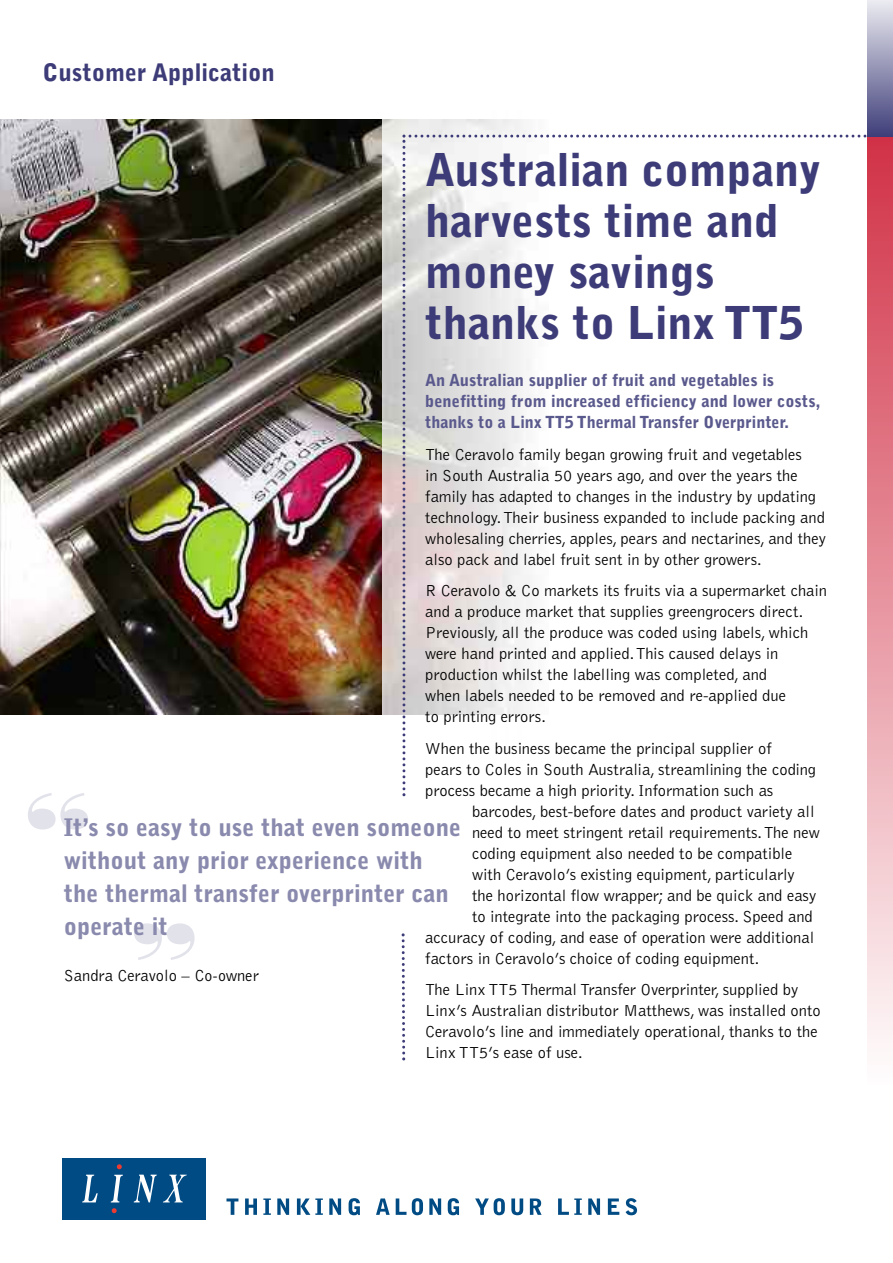
<style>
.page{position:relative;width:893px;height:1263px;background:#fff}
.page>*{position:absolute;margin:0;border:0;box-sizing:border-box;transform-origin:0 0}
.t1{font:90px "Bodoni Poster";color:#e2e2eb}
.t2{font:900 45px/51px "Bell Gothic";color:#3d3c78}
.t3{font:900 24px/33px "Bell Gothic";color:#8a8aae}
.t4{font:900 24px "Bell Gothic";color:#3d3c78}
.t5{font:300 16.5px/21px "Bell Gothic";color:#000}
.t6{font:900 16.5px/21px "Bell Gothic";color:#5a598d}
.s1{font-family:"Bell Gothic BT";font-weight:400}
</style>
<div class="page">
<img style="left:0;top:119px;width:383px;height:595px">
<img style="left:383px;top:119px;width:166px;height:595px">
<svg style="left:402px;top:135px;width:465px;height:661px"></svg>
<svg style="left:867px;top:136px;width:26px;height:907px;background:#e6929d"></svg>
<div style="left:867px;top:0;width:26px;height:136px;background:linear-gradient(to bottom,#ececf2,#41407b)"></div>
<div style="left:62px;top:1158px;width:144px;height:61px;background:#004b84"></div>
<svg style="left:82px;top:1175px;width:16px;height:27px"></svg>
<svg style="left:111px;top:1175px;width:12px;height:27px"></svg>
<svg style="left:134px;top:1174px;width:23px;height:28px"></svg>
<svg style="left:163px;top:1175px;width:24px;height:27px"></svg>
<svg style="left:117px;top:1164px;width:5px;height:5px"></svg>
<svg style="left:112px;top:1208px;width:5px;height:5px"></svg>
<svg style="left:226px;top:1198px;width:12px;height:17px"></svg>
<svg style="left:245px;top:1198px;width:12px;height:17px"></svg>
<svg style="left:263px;top:1198px;width:8px;height:17px"></svg>
<svg style="left:277px;top:1198px;width:12px;height:17px"></svg>
<svg style="left:297px;top:1198px;width:26px;height:17px"></svg>
<svg style="left:329px;top:1198px;width:12px;height:17px"></svg>
<svg style="left:349px;top:1198px;width:11px;height:17px"></svg>
<svg style="left:376px;top:1198px;width:14px;height:17px"></svg>
<svg style="left:396px;top:1198px;width:10px;height:17px"></svg>
<svg style="left:412px;top:1198px;width:11px;height:17px"></svg>
<svg style="left:429px;top:1198px;width:12px;height:17px"></svg>
<svg style="left:448px;top:1198px;width:11px;height:17px"></svg>
<svg style="left:475px;top:1198px;width:30px;height:17px"></svg>
<svg style="left:511px;top:1198px;width:12px;height:17px"></svg>
<svg style="left:530px;top:1198px;width:12px;height:17px"></svg>
<svg style="left:558px;top:1198px;width:24px;height:17px"></svg>
<svg style="left:588px;top:1198px;width:12px;height:17px"></svg>
<svg style="left:608px;top:1198px;width:11px;height:17px"></svg>
<svg style="left:626px;top:1198px;width:11px;height:17px"></svg>
<svg style="left:401px;top:933px;width:5px;height:127px"></svg>
<h3 class="t4" style="left:43px;top:64px;width:234px">Customer Application</h3>
<h2 class="t2" style="left:425px;top:148px;width:398px">Australian company harvests time and money savings thanks to Linx TT5</h2>
<p class="t6" style="left:425px;top:371px;width:397px">An Australian supplier of fruit and vegetables is benefitting from increased efficiency and lower costs, thanks to a Linx TT5 Thermal Transfer Overprinter.</p>
<p class="t5" style="left:425px;top:445px;width:402px">The Ceravolo family began growing fruit and vegetables<br>in South Australia 50 years ago, and over the years the family has adapted to changes in the industry by updating technology.Their business expanded to include packing and wholesaling cherries, apples, pears and nectarines, and they also pack and label fruit sent in by other growers.</p>
<p class="t5" style="left:425px;top:581px;width:403px">R Ceravolo &amp; Co markets its fruits via a supermarket chain and a produce market that supplies greengrocers direct.<br>Previously, all the produce was coded using labels, which were hand printed and applied.This caused delays in production whilst the labelling was completed, and<br>when labels needed to be removed and re-applied due<br>to printing errors.</p>
<p class="t5" style="left:425px;top:739px;width:392px">When the business became the principal supplier of<br>pears to Coles in South Australia, streamlining the coding process became a high priority. Information such as</p>
<p class="t5" style="left:472px;top:802px;width:344px">barcodes, best-before dates and product variety all</p>
<p class="t5" style="left:472px;top:823px;width:349px">need to meet stringent retail requirements.The new</p>
<p class="t5" style="left:472px;top:844px;width:322px">coding equipment also needed to be compatible</p>
<p class="t5" style="left:472px;top:865px;width:324px">with Ceravolo’s existing equipment, particularly</p>
<p class="t5" style="left:472px;top:886px;width:346px">the horizontal flow wrapper; and be quick and easy</p>
<p class="t5" style="left:472px;top:907px;width:342px">to integrate into the packaging process. Speed and</p>
<p class="t5" style="left:425px;top:928px;width:391px">accuracy of coding, and ease of operation were additional</p>
<p class="t5" style="left:425px;top:949px;width:336px">factors in Ceravolo’s choice of coding equipment.</p>
<p class="t5" style="left:425px;top:980px;width:397px">The Linx TT5 Thermal Transfer Overprinter, supplied by Linx’s Australian distributor Matthews, was installed onto Ceravolo’s line and immediately operational, thanks to the Linx TT5’s ease of use.</p>
<h1 class="t1" style="left:26px;top:773px;width:66px">“</h1>
<h3 class="t3" style="left:64px;top:813px;width:399px">It’s so easy to use that even someone without any prior experience with the thermal transfer overprinter can operate it</h3>
<p class="t5" style="left:64px;top:965px;width:197px">Sandra Ceravolo <span class="s1">– Co-owner</span></p>
<h1 class="t1" style="left:132px;top:903px;width:66px">”</h1>
</div>
